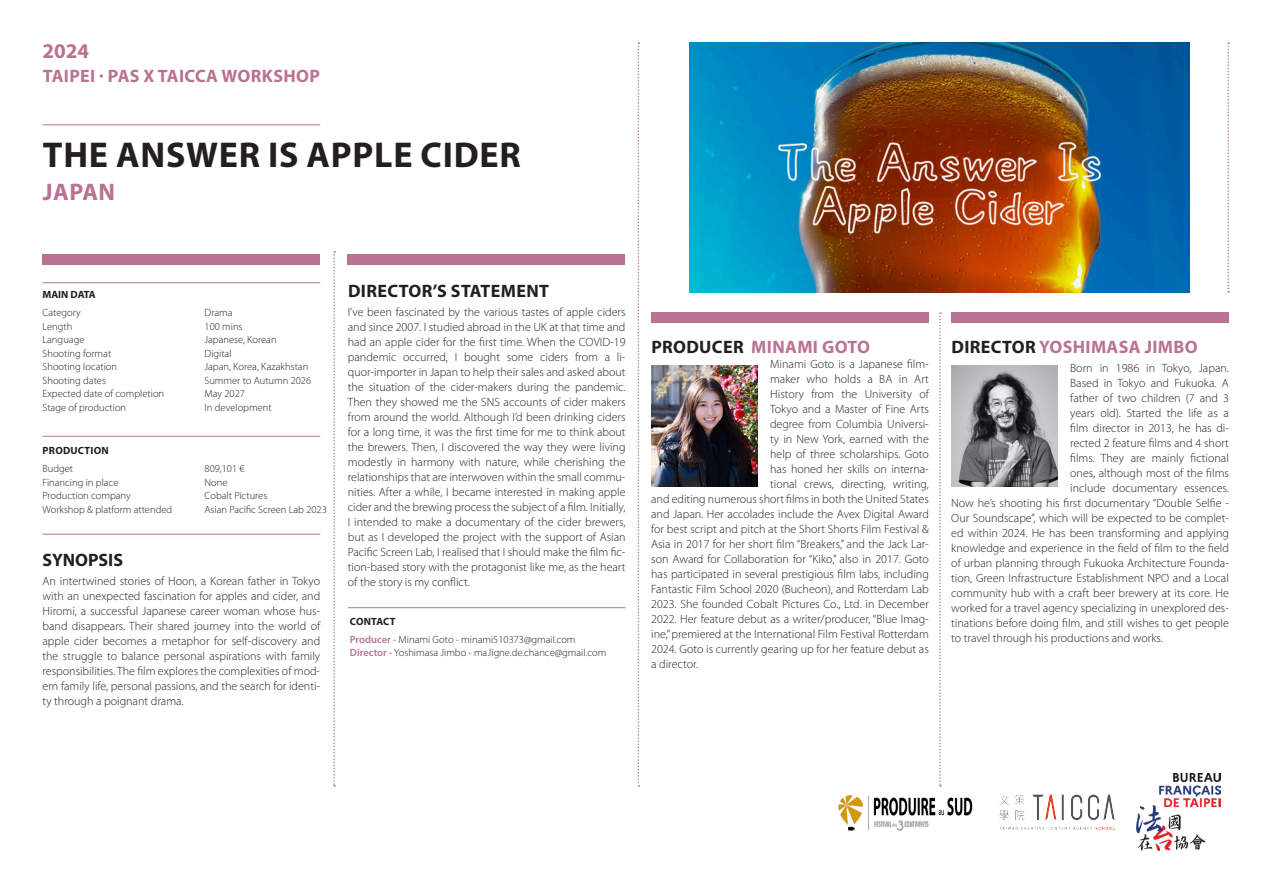
<style>
.page{position:relative;width:1263px;height:893px;background:#fff}
.page>*{position:absolute;margin:0;border:0;box-sizing:border-box;transform-origin:0 0}
.t1{font:700 36px "Myriad Pro";letter-spacing:.02em;color:#231f20}
.t2{font:700 24px "Myriad Pro";letter-spacing:.02em;color:#ba7292}
.t3{font:700 21px "Myriad Pro";color:#ba7292}
.t4{font:700 18px "Myriad Pro";letter-spacing:.02em;color:#ba7292}
.t5{font:700 18px "Myriad Pro";letter-spacing:.02em;color:#231f20}
.t6{font:700 18px "Myriad Pro";color:#231f20}
.t7{font:300 12px/15px "Myriad Pro";color:#231f20;text-align:justify}
.t8{font:300 10.5px/17.7px "Myriad Pro";color:#231f20}
.t9{font:700 10.5px "Myriad Pro";letter-spacing:.02em;color:#231f20}
.t10{font:700 10.5px "Myriad Pro";letter-spacing:-.01em;color:#231f20}
.s1{font-weight:700}
.s2{font-weight:600;color:#ba7292}
.s3{color:#231f20}
</style>
<div class="page">
<div style="left:43px;top:254px;width:277px;height:10px;background:#ba7292"></div>
<div style="left:651px;top:312px;width:278px;height:11px;background:#ba7292"></div>
<div style="left:951px;top:312px;width:278px;height:11px;background:#ba7292"></div>
<svg style="left:333px;top:251px;width:2px;height:536px"></svg>
<svg style="left:638px;top:43px;width:1px;height:744px"></svg>
<svg style="left:1227px;top:43px;width:2px;height:250px"></svg>
<svg style="left:939px;top:312px;width:2px;height:470px"></svg>
<hr style="left:43px;top:282px;width:277px;height:1px;background:#ba7292">
<hr style="left:43px;top:436px;width:277px;height:1px;background:#ba7292">
<hr style="left:43px;top:534px;width:277px;height:1px;background:#ba7292">
<hr style="left:348px;top:607px;width:277px;height:1px;background:#ba7292">
<img style="left:651px;top:365px;width:106px;height:121px">
<img style="left:951px;top:365px;width:106px;height:121px">
<hr style="left:43px;top:124px;width:277px;height:1px;background:#ba7292">
<img style="left:689px;top:43px;width:500px;height:250px">
<div style="left:347px;top:254px;width:278px;height:10px;background:#ba7292"></div>
<img style="left:999px;top:794px;width:116px;height:36px">
<img style="left:1136px;top:774px;width:84px;height:76px">
<img style="left:838px;top:783px;width:135px;height:48px">
<h3 class="t3" style="left:43px;top:39px;width:48px">2024</h3>
<h3 class="t4" style="left:43px;top:66px;width:279px">TAIPEI PAS X TAICCA WORKSHOP</h3>
<h1 class="t1" style="left:43px;top:135px;width:479px">THE ANSWER IS APPLE CIDER</h1>
<h2 class="t2" style="left:43px;top:178px;width:74px">JAPAN</h2>
<p class="t10" style="left:43px;top:289px;width:55px">MAIN DATA</p>
<p class="t8" style="left:43px;top:304px;width:40px">Category</p>
<p class="t8" style="left:205px;top:304px;width:30px">Drama</p>
<p class="t8" style="left:43px;top:317px;width:31px">Length</p>
<p class="t8" style="left:205px;top:317px;width:40px">100 mins</p>
<p class="t8" style="left:43px;top:331px;width:43px">Language</p>
<p class="t8" style="left:205px;top:331px;width:74px">Japanese, Korean</p>
<p class="t8" style="left:43px;top:344px;width:70px">Shooting format</p>
<p class="t8" style="left:205px;top:344px;width:29px">Digital</p>
<p class="t8" style="left:43px;top:358px;width:76px">Shooting location</p>
<p class="t8" style="left:205px;top:358px;width:105px">Japan, Korea, Kazakhstan</p>
<p class="t8" style="left:43px;top:371px;width:65px">Shooting dates</p>
<p class="t8" style="left:205px;top:371px;width:108px">Summer to Autumn 2026</p>
<p class="t8" style="left:43px;top:385px;width:123px">Expected date of completion</p>
<p class="t8" style="left:205px;top:385px;width:42px">May 2027</p>
<p class="t8" style="left:43px;top:398px;width:85px">Stage of production</p>
<p class="t8" style="left:205px;top:398px;width:69px">In development</p>
<p class="t9" style="left:43px;top:445px;width:68px">PRODUCTION</p>
<p class="t8" style="left:43px;top:460px;width:32px">Budget</p>
<p class="t8" style="left:205px;top:460px;width:41px">809,101 €</p>
<p class="t8" style="left:43px;top:473px;width:77px">Financing in place</p>
<p class="t8" style="left:205px;top:473px;width:25px">None</p>
<p class="t8" style="left:43px;top:487px;width:90px">Production company</p>
<p class="t8" style="left:205px;top:487px;width:64px">Cobalt Pictures</p>
<p class="t8" style="left:43px;top:500px;width:131px">Workshop &amp; platform attended</p>
<p class="t8" style="left:205px;top:500px;width:124px">Asian Pacific Screen Lab 2023</p>
<h3 class="t6" style="left:43px;top:550px;width:82px">SYNOPSIS</h3>
<p class="t7" style="left:43px;top:574px;width:279px">An intertwined stories of Hoon, a Korean father in Tokyo with an unexpected fascination for apples and cider, and Hiromi, a successful Japanese career woman whose hus&shy;band disappears. Their shared journey into the world of apple cider becomes a metaphor for self-discovery and the struggle to balance personal aspirations with family responsibilities. The film explores the complexities of mod&shy;ern family life, personal passions, and the search for identi&shy;ty through a poignant drama.</p>
<h3 class="t5" style="left:348px;top:281px;width:202px">DIRECTOR’S STATEMENT</h3>
<p class="t7" style="left:348px;top:305px;width:279px">I’ve been fascinated by the various tastes of apple ciders and since 2007. I studied abroad in the UK at that time and had an apple cider for the first time. When the COVID-19 pandemic occurred, I bought some ciders from a li&shy;quor-importer in Japan to help their sales and asked about the situation of the cider-makers during the pandemic.<br>Then they showed me the SNS accounts of cider makers from around the world. Although I’d been drinking ciders for a long time, it was the first time for me to think about the brewers. Then, I discovered the way they were living modestly in harmony with nature, while cherishing the relationships that are interwoven within the small commu&shy;nities. After a while, I became interested in making apple cider and the brewing process the subject of a film. Initially, I intended to make a documentary of the cider brewers, but as I developed the project with the support of Asian Pacific Screen Lab, I realised that I should make the film fic&shy;tion-based story with the protagonist like me, as the heart of the story is my conflict.</p>
<p class="t8" style="left:350px;top:612px;width:227px"><span class="s1">CONTACT<br></span><span class="s2">Producer</span> - Minami Goto - minami510373@gmail.com</p>
<p class="t8" style="left:350px;top:644px;width:258px"><span class="s2">Director</span> - Yoshimasa Jimbo - ma.ligne.de.chance@gmail.com</p>
<h3 class="t4" style="left:651px;top:337px;width:220px"><span class="s3">PRODUCER</span> MINAMI GOTO</h3>
<p class="t7" style="left:770px;top:357px;width:160px">Minami Goto is a Japanese film-</p>
<p class="t7" style="left:770px;top:372px;width:160px">maker who holds a BA in Art</p>
<p class="t7" style="left:770px;top:387px;width:160px">History from the University of</p>
<p class="t7" style="left:770px;top:402px;width:160px">Tokyo and a Master of Fine Arts</p>
<p class="t7" style="left:770px;top:417px;width:160px">degree from Columbia Universi-</p>
<p class="t7" style="left:770px;top:432px;width:160px">ty in New York, earned with the</p>
<p class="t7" style="left:770px;top:447px;width:160px">help of three scholarships. Goto</p>
<p class="t7" style="left:770px;top:462px;width:160px">has honed her skills on interna-</p>
<p class="t7" style="left:770px;top:477px;width:160px">tional crews, directing, writing,</p>
<p class="t7" style="left:651px;top:492px;width:279px">and editing numerous short films in both the United States</p>
<p class="t7" style="left:651px;top:507px;width:279px">and Japan. Her accolades include the Avex Digital Award</p>
<p class="t7" style="left:651px;top:522px;width:279px">for best script and pitch at the Short Shorts Film Festival &amp;</p>
<p class="t7" style="left:651px;top:537px;width:279px">Asia in 2017 for her short film “Breakers,” and the Jack Lar-</p>
<p class="t7" style="left:651px;top:552px;width:279px">son Award for Collaboration for “Kiko,” also in 2017. Goto</p>
<p class="t7" style="left:651px;top:567px;width:279px">has participated in several prestigious film labs, including</p>
<p class="t7" style="left:651px;top:582px;width:279px">Fantastic Film School 2020 (Bucheon), and Rotterdam Lab</p>
<p class="t7" style="left:651px;top:597px;width:279px">2023. She founded Cobalt Pictures Co., Ltd. in December</p>
<p class="t7" style="left:651px;top:612px;width:279px">2022. Her feature debut as a writer/producer, “Blue Imag-</p>
<p class="t7" style="left:651px;top:627px;width:279px">ine,” premiered at the International Film Festival Rotterdam</p>
<p class="t7" style="left:651px;top:642px;width:279px">2024. Goto is currently gearing up for her feature debut as</p>
<p class="t7" style="left:651px;top:657px;width:48px">a director.</p>
<h3 class="t4" style="left:951px;top:337px;width:248px"><span class="s3">DIRECTOR</span> YOSHIMASA JIMBO</h3>
<p class="t7" style="left:1070px;top:361px;width:160px">Born in 1986 in Tokyo, Japan.</p>
<p class="t7" style="left:1070px;top:376px;width:160px">Based in Tokyo and Fukuoka. A</p>
<p class="t7" style="left:1070px;top:391px;width:160px">father of two children (7 and 3</p>
<p class="t7" style="left:1070px;top:406px;width:160px">years old). Started the life as a</p>
<p class="t7" style="left:1070px;top:421px;width:160px">film director in 2013, he has di-</p>
<p class="t7" style="left:1070px;top:436px;width:160px">rected 2 feature films and 4 short</p>
<p class="t7" style="left:1070px;top:451px;width:160px">films. They are mainly fictional</p>
<p class="t7" style="left:1070px;top:466px;width:160px">ones, although most of the films</p>
<p class="t7" style="left:1070px;top:481px;width:160px">include documentary essences.</p>
<p class="t7" style="left:951px;top:496px;width:279px">Now he’s shooting his first documentary “Double Selfie -</p>
<p class="t7" style="left:951px;top:511px;width:279px">Our Soundscape”, which will be expected to be complet-</p>
<p class="t7" style="left:951px;top:526px;width:279px">ed within 2024. He has been transforming and applying</p>
<p class="t7" style="left:951px;top:541px;width:279px">knowledge and experience in the field of film to the field</p>
<p class="t7" style="left:951px;top:556px;width:279px">of urban planning through Fukuoka Architecture Founda-</p>
<p class="t7" style="left:951px;top:571px;width:279px">tion, Green Infrastructure Establishment NPO and a Local</p>
<p class="t7" style="left:951px;top:586px;width:279px">community hub with a craft beer brewery at its core. He</p>
<p class="t7" style="left:951px;top:601px;width:279px">worked for a travel agency specializing in unexplored des-</p>
<p class="t7" style="left:951px;top:616px;width:279px">tinations before doing film, and still wishes to get people</p>
<p class="t7" style="left:951px;top:631px;width:213px">to travel through his productions and works.</p>
</div>
